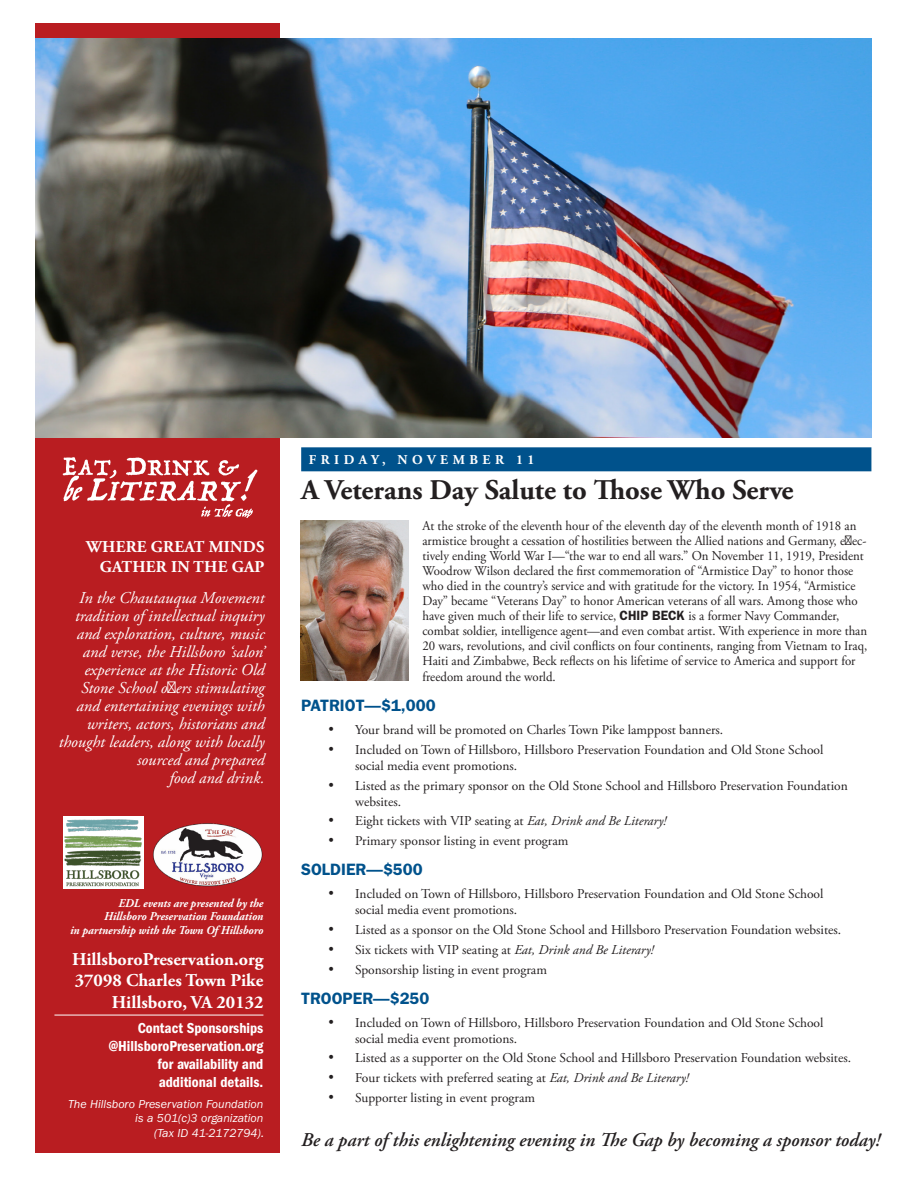
<style>
.page{position:relative;width:918px;height:1188px;background:#fff}
.page>*{position:absolute;margin:0;border:0;box-sizing:border-box;transform-origin:0 0}
.Head{font:700 28.5px "Adobe Garamond Pro";color:#231f20}
.t1{font:italic 600 19.5px "Adobe Garamond Pro";color:#231f20}
.t2{font:700 18px/21.6px "Adobe Garamond Pro";color:#fff;text-align:right}
.t3{font:italic 16.5px/18px "Adobe Garamond Pro";color:#fff;text-align:right}
.SubheadSans{font:600 16.5px "ITC Franklin Gothic Std";color:#00528c}
.t4{font:700 16.5px/19.8px "Adobe Garamond Pro";letter-spacing:.015em;color:#fff;text-align:right}
.t5{font:15px/18px "ITC Franklin Gothic Std Dm Cd";color:#fff;text-align:right}
.Body{font:13.5px/16.2px "Adobe Garamond Pro";color:#231f20}
.Body-2{font:13.5px/15.1px "Adobe Garamond Pro";color:#231f20;scale:.95 1}
.t6{font:700 13.5px "Adobe Garamond Pro";letter-spacing:.335em;color:#fff}
.t7{font:italic 700 12px/13.5px "Adobe Garamond Pro";color:#fff;text-align:right;scale:.94 1}
.t8{font:italic 12px/14.4px "ITC Franklin Gothic Std";color:#fff;text-align:right}
.s1{font-family:"ITC Franklin Gothic Std";font-weight:600}
.s2{font-style:italic}
</style>
<div class="page">
<div style="left:35px;top:24px;width:245px;height:1129px;background:#b91d21"></div>
<img style="left:35px;top:38px;width:836px;height:400px">
<div style="left:301px;top:447px;width:570px;height:24px;background:#00528c"></div>
<img style="left:62px;top:457px;width:196px;height:61px">
<img style="left:300px;top:520px;width:109px;height:160px">
<img style="left:63px;top:816px;width:81px;height:73px">
<img style="left:152px;top:823px;width:111px;height:64px">
<hr style="left:54px;top:1015px;width:209px;height:1px;background:#fff">
<p class="t4" style="left:86px;top:537px;width:180px">WHERE GREAT MINDS<br>GATHER IN THE GAP</p>
<p class="t3" style="left:59px;top:589px;width:207px">In the Chautauqua Movement tradition of intellectual inquiry and exploration, culture, music and verse, the Hillsboro ‘salon’ experience at the Historic Old<br>Stone School offers stimulating and entertaining evenings with writers, actors, historians and thought leaders, along with locally sourced and prepared<br>food and drink.</p>
<p class="t7" style="left:70px;top:897px;width:207px">EDL events are presented by the<br>Hillsboro Preservation Foundation<br>in partnership with the Town Of Hillsboro</p>
<p class="t2" style="left:72px;top:949px;width:193px">HillsboroPreservation.org<br>37098 Charles Town Pike<br>Hillsboro, VA 20132</p>
<p class="t5" style="left:109px;top:1019px;width:156px">Contact Sponsorships @HillsboroPreservation.org for availability and additional details.</p>
<p class="t8" style="left:68px;top:1097px;width:197px">The Hillsboro Preservation Foundation is a 501(c)3 organization</p>
<p class="t8" style="left:154px;top:1126px;width:111px">(Tax ID 41-2172794).</p>
<p class="t6" style="left:309px;top:452px;width:227px">FRIDAY, NOVEMBER 11</p>
<p class="Head" style="left:301px;top:473px;width:494px">A Veterans Day Salute to Those Who Serve</p>
<p class="Body-2" style="left:422px;top:518px;width:470px">At the stroke of the eleventh hour of the eleventh day of the eleventh month of 1918 an armistice brought a cessation of hostilities between the Allied nations and Germany, effec&shy;tively ending World War I—“the war to end all wars.” On November 11, 1919, President Woodrow Wilson declared the first commemoration of “Armistice Day” to honor those who died in the country’s service and with gratitude for the victory. In 1954, “Armistice Day” became “Veterans Day” to honor American veterans of all wars. Among those who have given much of their life to service, <span class="s1">CHIP BECK</span> is a former Navy Commander, combat soldier, intelligence agent—and even combat artist. With experience in more than 20 wars, revolutions, and civil conflicts on four continents, ranging from Vietnam to Iraq, Haiti and Zimbabwe, Beck reflects on his lifetime of service to America and support for freedom around the world.</p>
<p class="SubheadSans" style="left:301px;top:696px;width:136px">PATRIOT—$1,000</p>
<p class="Body" style="left:328px;top:722px;width:397px">• Your brand will be promoted on Charles Town Pike lamppost banners.</p>
<p class="Body" style="left:355px;top:742px;width:470px;text-indent:-27px">• Included on Town of Hillsboro, Hillsboro Preservation Foundation and Old Stone School social media event promotions.</p>
<p class="Body" style="left:355px;top:778px;width:494px;text-indent:-27px">• Listed as the primary sponsor on the Old Stone School and Hillsboro Preservation Foundation websites.</p>
<p class="Body" style="left:328px;top:814px;width:340px">• Eight tickets with VIP seating at <span class="s2">Eat, Drink and Be Literary!</span></p>
<p class="Body" style="left:328px;top:833px;width:242px">• Primary sponsor listing in event program</p>
<p class="SubheadSans" style="left:301px;top:860px;width:123px">SOLDIER—$500</p>
<p class="Body" style="left:355px;top:886px;width:470px;text-indent:-27px">• Included on Town of Hillsboro, Hillsboro Preservation Foundation and Old Stone School social media event promotions.</p>
<p class="Body" style="left:328px;top:922px;width:515px">• Listed as a sponsor on the Old Stone School and Hillsboro Preservation Foundation websites.</p>
<p class="Body" style="left:328px;top:942px;width:327px">• Six tickets with VIP seating at <span class="s2">Eat, Drink and Be Literary!</span></p>
<p class="Body" style="left:328px;top:962px;width:220px">• Sponsorship listing in event program</p>
<p class="SubheadSans" style="left:301px;top:988px;width:130px">TROOPER—$250</p>
<p class="Body" style="left:355px;top:1015px;width:470px;text-indent:-27px">• Included on Town of Hillsboro, Hillsboro Preservation Foundation and Old Stone School social media event promotions.</p>
<p class="Body" style="left:328px;top:1051px;width:524px">• Listed as a supporter on the Old Stone School and Hillsboro Preservation Foundation websites.</p>
<p class="Body" style="left:328px;top:1070px;width:362px">• Four tickets with preferred seating at <span class="s2">Eat, Drink and Be Literary!</span></p>
<p class="Body" style="left:328px;top:1090px;width:209px">• Supporter listing in event program</p>
<p class="t1" style="left:301px;top:1128px;width:580px">Be a part of this enlightening evening in The Gap by becoming a sponsor today!</p>
</div>
